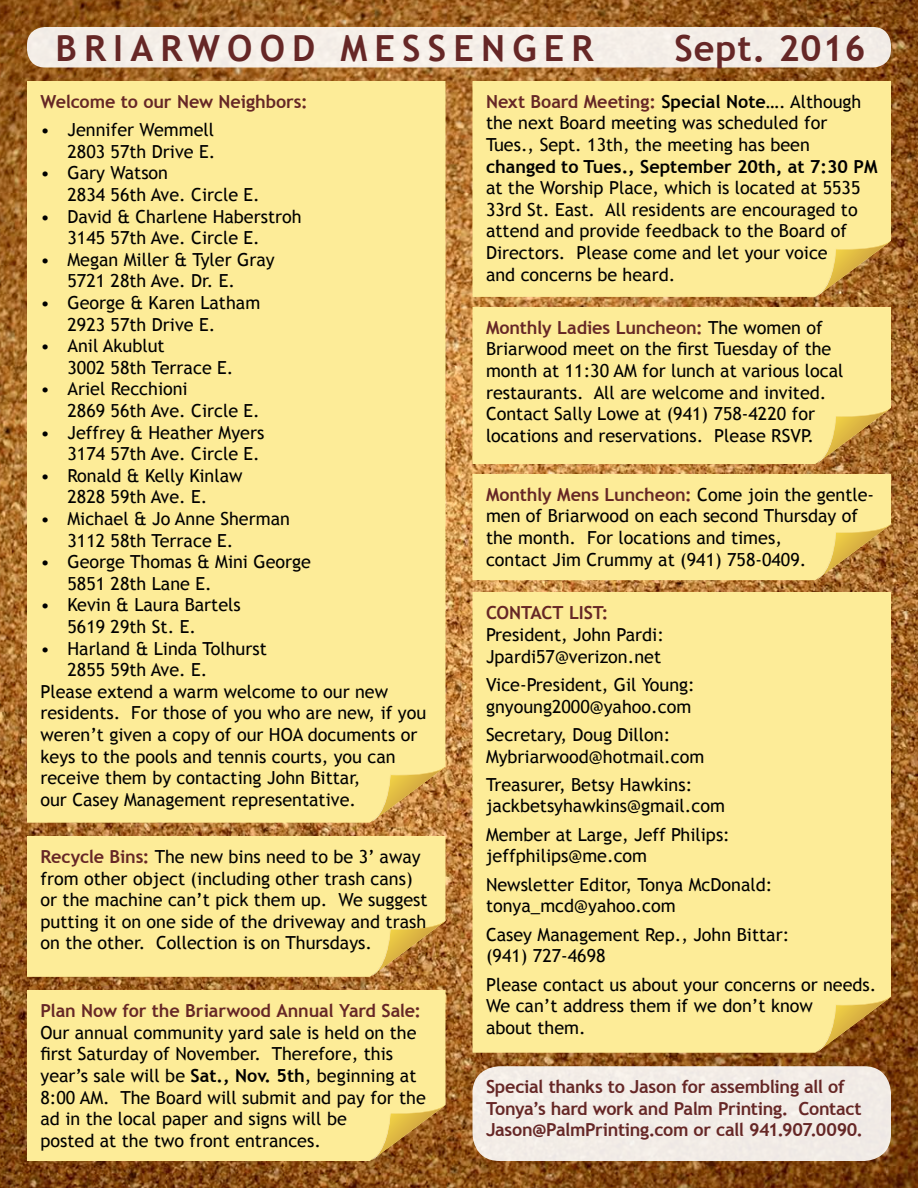
<style>
.page{position:relative;width:918px;height:1188px;background:#fff}
.page>*{position:absolute;margin:0;border:0;box-sizing:border-box;transform-origin:0 0}
.t1{font:700 36px "Trebuchet MS";letter-spacing:.2em;color:#662726}
.t2{font:700 36px "Trebuchet MS";letter-spacing:.025em;color:#662726}
.t3{font:18px/21.6px "Trebuchet MS";color:#000}
.t4{font:700 18px/21.6px "Trebuchet MS";letter-spacing:-.02em;color:#662726}
.s1{font-weight:700;color:#662726}
.s2{font-weight:700}
</style>
<div class="page">
<img style="left:0;top:0;width:918px;height:1188px">
<div style="left:27px;top:27px;width:864px;height:41px;background:#f4eee8;border-radius:18px"></div>
<div style="left:27px;top:990px;width:419px;height:171px;background:#fdec98"></div>
<svg style="left:370px;top:1105px;width:76px;height:56px;background:#c19649"></svg>
<div style="left:473px;top:81px;width:418px;height:216px;background:#fdec98"></div>
<svg style="left:815px;top:241px;width:76px;height:56px;background:#c99f4f"></svg>
<div style="left:27px;top:81px;width:419px;height:742px;background:#fdec98"></div>
<svg style="left:370px;top:766px;width:76px;height:57px;background:#d8ad5c"></svg>
<div style="left:473px;top:307px;width:418px;height:157px;background:#fdec98"></div>
<svg style="left:815px;top:408px;width:76px;height:56px;background:#cca252"></svg>
<div style="left:473px;top:474px;width:418px;height:106px;background:#fdec98"></div>
<svg style="left:815px;top:524px;width:76px;height:56px;background:#cda454"></svg>
<div style="left:27px;top:836px;width:419px;height:141px;background:#fdec98"></div>
<svg style="left:370px;top:921px;width:76px;height:56px;background:#cea354"></svg>
<div style="left:473px;top:593px;width:418px;height:460px;background:#fdec98"></div>
<svg style="left:815px;top:997px;width:76px;height:56px;background:#ba9044"></svg>
<div style="left:472px;top:1066px;width:419px;height:95px;background:#f2ece6;border-radius:27px"></div>
<p class="t1" style="left:56px;top:25px;width:539px">BRIARWOOD MESSENGER</p>
<p class="t2" style="left:675px;top:25px;width:192px">Sept. 2016</p>
<p class="t4" style="left:40px;top:91px;width:269px">Welcome to our New Neighbors:</p>
<p class="t3" style="left:40px;top:119px;width:176px;text-align:right">• Jennifer Wemmell<br>2803 57th Drive E.</p>
<p class="t3" style="left:68px;top:162px;width:194px;text-indent:-27px">• Gary Watson<br>2834 56th Ave. Circle E.</p>
<p class="t3" style="left:68px;top:206px;width:236px;text-indent:-27px">• David &amp; Charlene Haberstroh<br>3145 57th Ave. Circle E.</p>
<p class="t3" style="left:68px;top:249px;width:209px;text-indent:-27px">• Megan Miller &amp; Tyler Gray<br>5721 28th Ave. Dr. E.</p>
<p class="t3" style="left:68px;top:292px;width:194px;text-indent:-27px">• George &amp; Karen Latham<br>2923 57th Drive E.</p>
<p class="t3" style="left:68px;top:335px;width:167px;text-indent:-27px">• Anil Akublut<br>3002 58th Terrace E.</p>
<p class="t3" style="left:68px;top:378px;width:194px;text-indent:-27px">• Ariel Recchioni<br>2869 56th Ave. Circle E.</p>
<p class="t3" style="left:40px;top:422px;width:225px;text-align:right">• Jeffrey &amp; Heather Myers<br>3174 57th Ave. Circle E.</p>
<p class="t3" style="left:40px;top:465px;width:204px;text-align:center">• Ronald &amp; Kelly Kinlaw<br>2828 59th Ave. E.</p>
<p class="t3" style="left:68px;top:508px;width:224px;text-indent:-27px">• Michael &amp; Jo Anne Sherman<br>3112 58th Terrace E.</p>
<p class="t3" style="left:68px;top:551px;width:245px;text-indent:-27px">• George Thomas &amp; Mini George<br>5851 28th Lane E.</p>
<p class="t3" style="left:68px;top:594px;width:175px;text-indent:-27px">• Kevin &amp; Laura Bartels<br>5619 29th St. E.</p>
<p class="t3" style="left:68px;top:638px;width:201px;text-indent:-27px">• Harland &amp; Linda Tolhurst<br>2855 59th Ave. E.</p>
<p class="t3" style="left:40px;top:681px;width:387px">Please extend a warm welcome to our new residents. For those of you who are new, if you weren’t given a copy of our HOA documents or keys to the pools and tennis courts, you can receive them by contacting John Bittar,<br>our Casey Management representative.</p>
<p class="t3" style="left:40px;top:846px;width:389px"><span class="s1">Recycle Bins:</span> The new bins need to be 3’ away from other object (including other trash cans) or the machine can’t pick them up. We suggest putting it on one side of the driveway and trash on the other. Collection is on Thursdays.</p>
<p class="t3" style="left:40px;top:1000px;width:387px"><span class="s1">Plan Now for the Briarwood Annual Yard Sale:<br></span>Our annual community yard sale is held on the first Saturday of November. Therefore, this year’s sale will be <span class="s2">Sat., Nov. 5th</span>, beginning at 8:00 AM. The Board will submit and pay for the ad in the local paper and signs will be<br>posted at the two front entrances.</p>
<p class="t3" style="left:486px;top:91px;width:393px"><span class="s1">Next Board Meeting:</span> <span class="s2">Special Note</span>…. Although the next Board meeting was scheduled for Tues., Sept. 13th, the meeting has been <span class="s2">changed to Tues., September 20th, at 7:30 PM </span>at the Worship Place, which is located at 5535<br>33rd St. East. All residents are encouraged to attend and provide feedback to the Board of Directors. Please come and let your voice<br>and concerns be heard.</p>
<p class="t3" style="left:486px;top:317px;width:359px"><span class="s1">Monthly Ladies Luncheon:</span> The women of Briarwood meet on the first Tuesday of the month at 11:30 AM for lunch at various local restaurants. All are welcome and invited.<br>Contact Sally Lowe at (941) 758-4220 for locations and reservations. Please RSVP.</p>
<p class="t3" style="left:486px;top:484px;width:390px"><span class="s1">Monthly Mens Luncheon:</span> Come join the gentle&shy;men of Briarwood on each second Thursday of the month. For locations and times,<br>contact Jim Crummy at (941) 758-0409.</p>
<p class="t3" style="left:486px;top:602px;width:180px"><span class="s1">CONTACT LIST:<br></span>President, John Pardi:<br>Jpardi57@verizon.net</p>
<p class="t3" style="left:486px;top:674px;width:210px">Vice-President, Gil Young: gnyoung2000@yahoo.com</p>
<p class="t3" style="left:486px;top:724px;width:220px">Secretary, Doug Dillon:<br>Mybriarwood@hotmail.com</p>
<p class="t3" style="left:486px;top:774px;width:241px">Treasurer, Betsy Hawkins: jackbetsyhawkins@gmail.com</p>
<p class="t3" style="left:486px;top:824px;width:245px">Member at Large, Jeff Philips: jeffphilips@me.com</p>
<p class="t3" style="left:486px;top:874px;width:288px">Newsletter Editor, Tonya McDonald: tonya_mcd@yahoo.com</p>
<p class="t3" style="left:486px;top:924px;width:305px">Casey Management Rep., John Bittar: (941) 727-4698</p>
<p class="t3" style="left:486px;top:974px;width:392px">Please contact us about your concerns or needs.<br>We can’t address them if we don’t know<br>about them.</p>
<p class="t4" style="left:486px;top:1076px;width:377px">Special thanks to Jason for assembling all of<br>Tonya’s hard work and Palm Printing. Contact</p>
<p class="t4" style="left:486px;top:1119px;width:379px">Jason@PalmPrinting.com or call 941.907.0090.</p>
</div>
